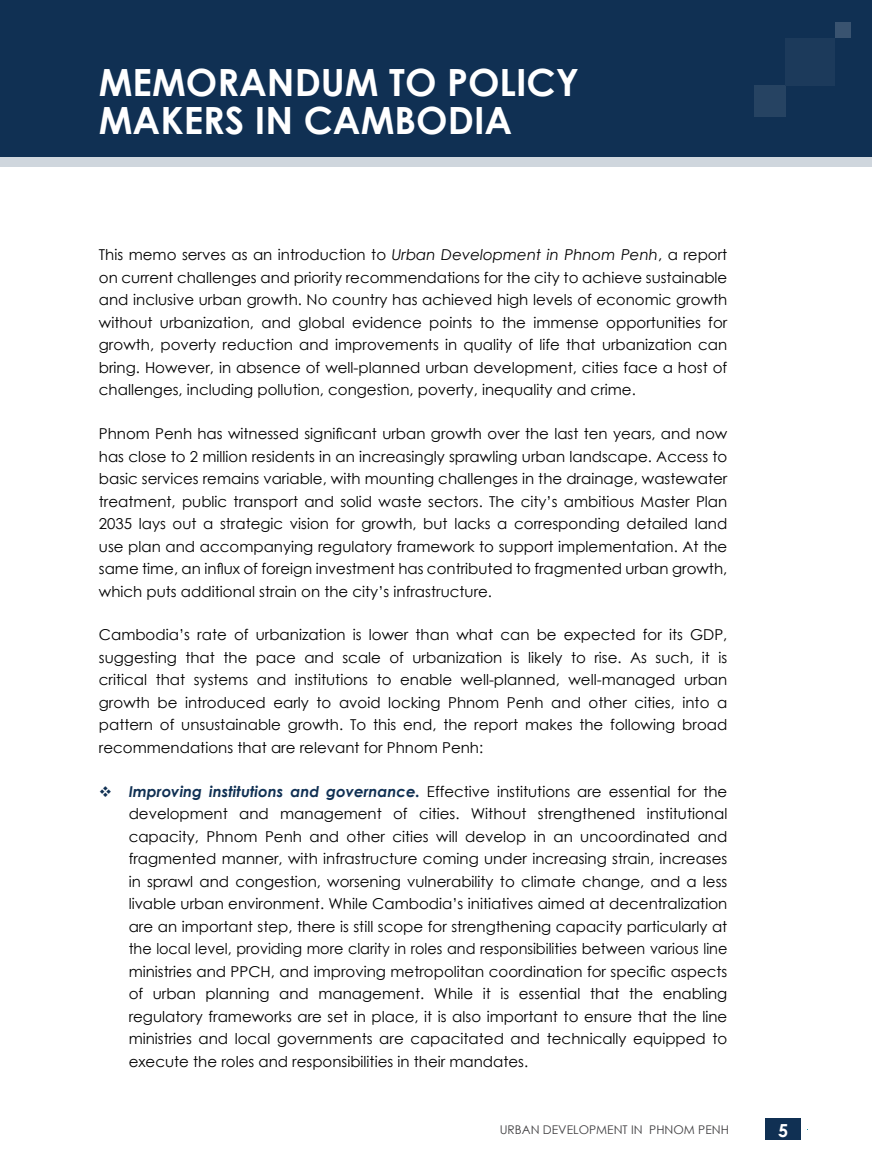
<style>
.page{position:relative;width:872px;height:1170px;background:#fff}
.page>*{position:absolute;margin:0;border:0;box-sizing:border-box;transform-origin:0 0}
.t1{font:700 37.5px/37.5px "Century Gothic";color:#fff}
.t2{font:700 18px "Century Gothic";color:#fff}
.t3{font:15px/22.5px "Century Gothic";color:#000;text-align:justify}
.t4{font:12px "Century Gothic";color:#414042}
.s1{font-style:italic}
.s2{color:#103053}
.s3{font-weight:700;font-style:italic;color:#103053}
</style>
<div class="page">
<div style="left:765px;top:1118px;width:36px;height:21px;background:#103053"></div>
<div style="left:0;top:0;width:872px;height:163px;background:#103053"></div>
<div style="left:0;top:157px;width:871px;height:10px;background:#cfd6dd"></div>
<div style="left:754px;top:85px;width:31px;height:32px;background:#264362"></div>
<div style="left:785px;top:38px;width:50px;height:47px;background:#1c3a5b"></div>
<div style="left:835px;top:22px;width:15px;height:16px;background:#395370"></div>
<h1 class="t1" style="left:99px;top:62px;width:481px">MEMORANDUM TO POLICY<br>MAKERS IN CAMBODIA</h1>
<p class="t3" style="left:99px;top:243px;width:630px">This memo serves as an introduction to <span class="s1">Urban Development in Phnom Penh</span>, a report on current challenges and priority recommendations for the city to achieve sustainable and inclusive urban growth. No country has achieved high levels of economic growth without urbanization, and global evidence points to the immense opportunities for growth, poverty reduction and improvements in quality of life that urbanization can bring. However, in absence of well-planned urban development, cities face a host of challenges, including pollution, congestion, poverty, inequality and crime.</p>
<p class="t3" style="left:99px;top:422px;width:630px">Phnom Penh has witnessed significant urban growth over the last ten years, and now has close to 2 million residents in an increasingly sprawling urban landscape. Access to basic services remains variable, with mounting challenges in the drainage, wastewater treatment, public transport and solid waste sectors. The city’s ambitious Master Plan 2035 lays out a strategic vision for growth, but lacks a corresponding detailed land use plan and accompanying regulatory framework to support implementation. At the same time, an influx of foreign investment has contributed to fragmented urban growth, which puts additional strain on the city’s infrastructure.</p>
<p class="t3" style="left:99px;top:623px;width:630px">Cambodia’s rate of urbanization is lower than what can be expected for its GDP, suggesting that the pace and scale of urbanization is likely to rise. As such, it is critical that systems and institutions to enable well-planned, well-managed urban growth be introduced early to avoid locking Phnom Penh and other cities, into a pattern of unsustainable growth. To this end, the report makes the following broad recommendations that are relevant for Phnom Penh:</p>
<p class="t3" style="left:129px;top:779px;width:600px;text-indent:-30px"><span class="s2">❖</span> <span class="s3">Improving institutions and governance.</span> Effective institutions are essential for the development and management of cities. Without strengthened institutional capacity, Phnom Penh and other cities will develop in an uncoordinated and fragmented manner, with infrastructure coming under increasing strain, increases in sprawl and congestion, worsening vulnerability to climate change, and a less livable urban environment. While Cambodia’s initiatives aimed at decentralization are an important step, there is still scope for strengthening capacity particularly at the local level, providing more clarity in roles and responsibilities between various line ministries and PPCH, and improving metropolitan coordination for specific aspects of urban planning and management. While it is essential that the enabling regulatory frameworks are set in place, it is also important to ensure that the line ministries and local governments are capacitated and technically equipped to execute the roles and responsibilities in their mandates.</p>
<p class="t4" style="left:500px;top:1120px;width:230px">URBAN DEVELOPMENT IN PHNOM PENH</p>
<p class="t2" style="left:778px;top:1116px;width:12px">5</p>
</div>
